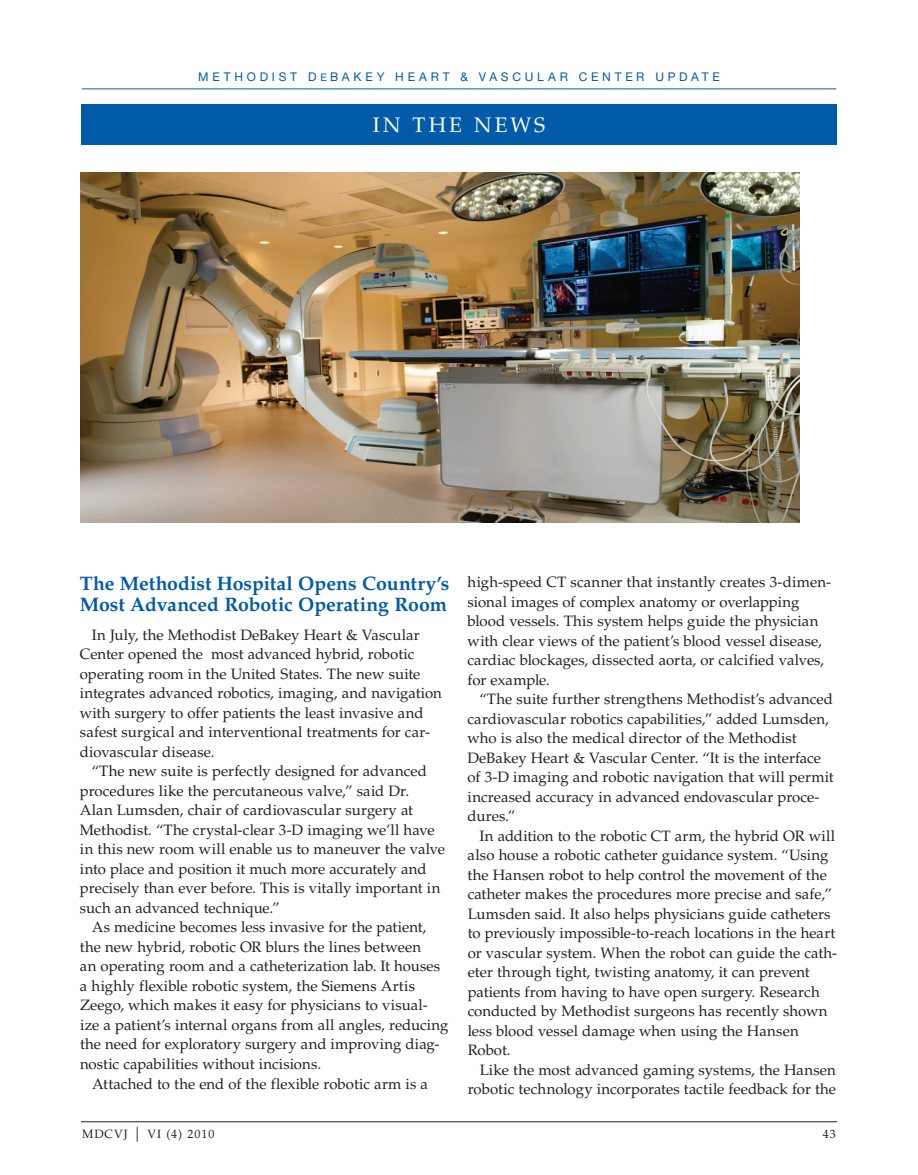
<style>
.page{position:relative;width:918px;height:1175px;background:#fff}
.page>*{position:absolute;margin:0;border:0;box-sizing:border-box;transform-origin:0 0}
.t1{font:21px "Palatino LT Std";color:#fff}
.t2{font:700 19.5px/21px "Palatino LT Std";letter-spacing:-.005em;color:#015ba9}
.t3{font:15px/19.5px "Palatino LT Std";color:#231f20}
.t4{font:12px "Helvetica Neue";letter-spacing:.42em;color:#015ba9}
.t5{font:12px "Palatino LT Std";letter-spacing:.08em;color:#231f20}
.t6{font:12px "Helvetica Neue";letter-spacing:.355em;color:#015ba9}
.s1{font-size:10.5px}
.s2{font-size:15px}
</style>
<div class="page">
<hr style="left:81px;top:1121px;width:756px;height:1px;background:#231f20">
<hr style="left:82px;top:89px;width:754px;height:1px;background:#015ba9">
<div style="left:81px;top:104px;width:756px;height:41px;background:#015ba9"></div>
<img style="left:81px;top:173px;width:719px;height:349px">
<p class="t4" style="left:198px;top:70px;width:315px">MET HODIST D<span class="s1">E</span>BAKEY HEART &amp; VASCU</p>
<p class="t6" style="left:537px;top:70px;width:183px">L AR CENT ER UPD AT E</p>
<h1 class="t1" style="left:373px;top:113px;width:27px">Inth</h1>
<h1 class="t1" style="left:449px;top:113px;width:80px">e n ews</h1>
<h2 class="t2" style="left:80px;top:573px;width:371px">The Methodist Hospital Opens Country’s<br>Most Advanced Robotic Operating Room</h2>
<p class="t3" style="left:80px;top:625px;width:364px;text-indent:12px">In July, the Methodist DeBakey Heart &amp; Vascular Center opened the most advanced hybrid, robotic operating room in the United States. The new suite integrates advanced robotics, imaging, and navigation with surgery to offer patients the least invasive and safest surgical and interventional treatments for car&shy;diovascular disease.</p>
<p class="t3" style="left:80px;top:761px;width:367px;text-indent:12px">“The new suite is perfectly designed for advanced procedures like the percutaneous valve,” said Dr.<br>Alan Lumsden, chair of cardiovascular surgery at Methodist. “The crystal-clear 3-D imaging we’ll have in this new room will enable us to maneuver the valve into place and position it much more accurately and precisely than ever before. This is vitally important in such an advanced technique.”</p>
<p class="t3" style="left:80px;top:917px;width:370px;text-indent:12px">As medicine becomes less invasive for the patient, the new hybrid, robotic OR blurs the lines between<br>an operating room and a catheterization lab. It houses a highly flexible robotic system, the Siemens Artis Zeego, which makes it easy for physicians to visual&shy;ize a patient’s internal organs from all angles, reducing the need for exploratory surgery and improving diag&shy;nostic capabilities without incisions.</p>
<p class="t3" style="left:92px;top:1073px;width:338px">Attached to the end of the flexible robotic arm is a</p>
<p class="t3" style="left:468px;top:572px;width:365px">high-speed CT scanner that instantly creates 3-dimen&shy;sional images of complex anatomy or overlapping blood vessels. This system helps guide the physician with clear views of the patient’s blood vessel disease, cardiac blockages, dissected aorta, or calcified valves, for example.</p>
<p class="t3" style="left:468px;top:689px;width:368px;text-indent:12px">“The suite further strengthens Methodist’s advanced cardiovascular robotics capabilities,” added Lumsden, who is also the medical director of the Methodist DeBakey Heart &amp; Vascular Center. “It is the interface of 3-D imaging and robotic navigation that will permit increased accuracy in advanced endovascular proce&shy;dures.”</p>
<p class="t3" style="left:468px;top:826px;width:371px;text-indent:12px">In addition to the robotic CT arm, the hybrid OR will also house a robotic catheter guidance system. “Using the Hansen robot to help control the movement of the catheter makes the procedures more precise and safe,” Lumsden said. It also helps physicians guide catheters to previously impossible-to-reach locations in the heart or vascular system. When the robot can guide the cath&shy;eter through tight, twisting anatomy, it can prevent patients from having to have open surgery. Research conducted by Methodist surgeons has recently shown less blood vessel damage when using the Hansen Robot.</p>
<p class="t3" style="left:468px;top:1060px;width:370px;text-align:right">Like the most advanced gaming systems, the Hansen robotic technology incorporates tactile feedback for the</p>
<p class="t5" style="left:82px;top:1126px;width:134px">MDCVJ <span class="s2">|</span> VI (4) 2010</p>
<p class="t5" style="left:823px;top:1126px;width:14px">43</p>
</div>
